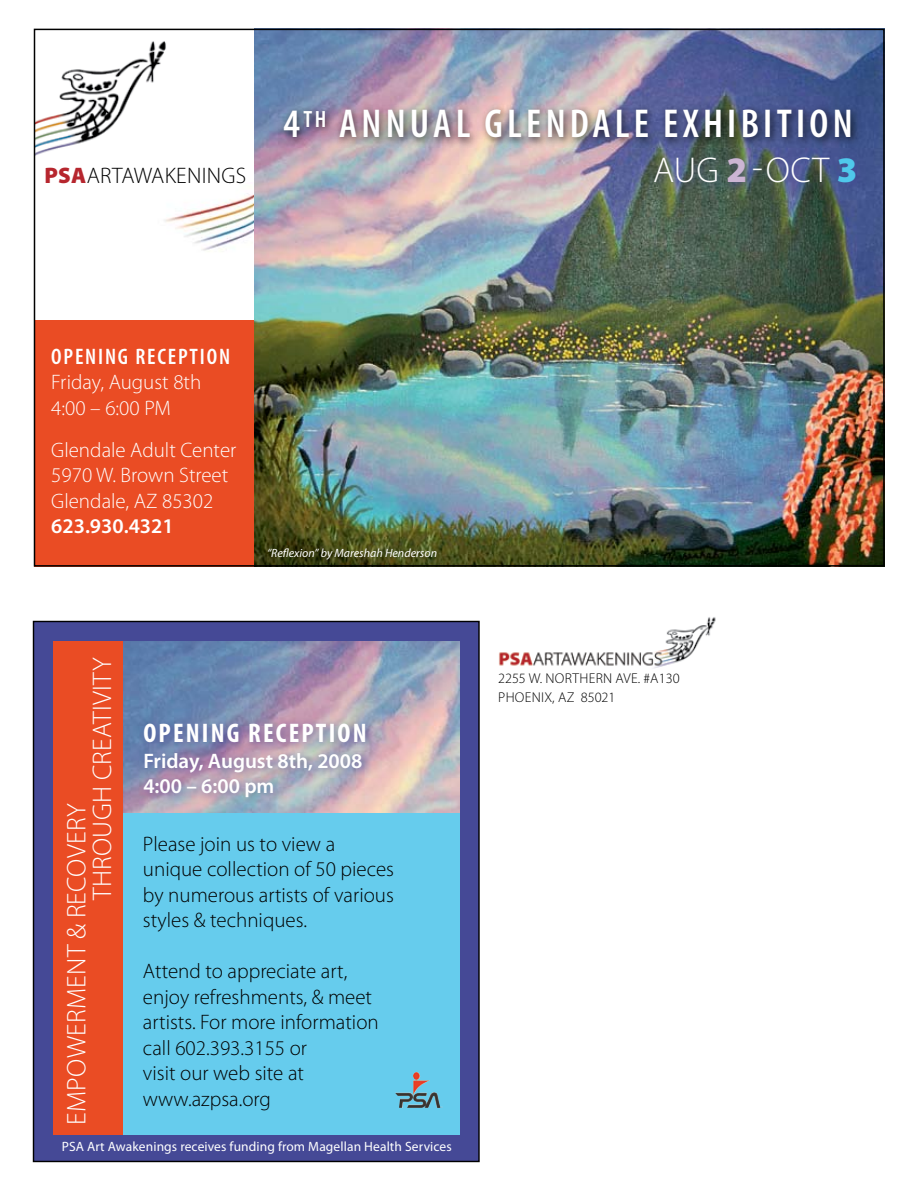
<style>
.page{position:relative;width:918px;height:1188px;background:#fff}
.page>*{position:absolute;margin:0;border:0;box-sizing:border-box;transform-origin:0 0}
.t1{font:600 condensed 40.5px "Myriad Pro";letter-spacing:.105em;color:#fff}
.t2{font:300 36px "Myriad Pro";letter-spacing:.01em;color:#fff}
.t3{font:300 27px/25.5px "Myriad Pro";letter-spacing:.01em;color:#fff}
.t4{font:700 condensed 27px "Myriad Pro";letter-spacing:.08em;color:#fff}
.t5{font:600 condensed 22.5px "Myriad Pro";letter-spacing:.08em;color:#fff}
.t6{font:300 22.5px "Myriad Pro";letter-spacing:.015em;color:#000}
.t7{font:300 21px/25.5px "Myriad Pro";color:#000}
.t8{font:300 21px/25.5px "Myriad Pro";color:#fff}
.t9{font:600 21px/25.5px "Myriad Pro";color:#fff}
.t10{font:300 14.25px/18.6px "Myriad Pro";letter-spacing:.02em;color:#000}
.t11{font:13.5px "Myriad Pro";letter-spacing:.01em;color:#fff}
.t12{font:italic 12px "Myriad Pro";color:#fff}
.s1{font-weight:900;color:#b6262e}
.s2{font-weight:900;color:#ccb5d3}
.s3{font-weight:900;color:#4fc8eb}
</style>
<div class="page">
<img style="left:164px;top:193px;width:90px;height:58px">
<img style="left:37px;top:41px;width:129px;height:114px">
<div style="left:34px;top:320px;width:232px;height:246px;background:#ea4c24"></div>
<img style="left:254px;top:28px;width:631px;height:536px">
<div style="left:277px;top:102px;width:585px;height:47px;background:#000;opacity:.75"></div>
<div style="left:648px;top:151px;width:219px;height:44px;background:#454996;opacity:.75"></div>
<div style="left:33px;top:621px;width:446px;height:540px;background:#454996"></div>
<div style="left:53px;top:641px;width:71px;height:494px;background:#ea4c24"></div>
<img style="left:499px;top:617px;width:217px;height:51px">
<div style="left:123px;top:649px;width:337px;height:486px;background:#66cced"></div>
<img style="left:123px;top:641px;width:337px;height:171px">
<div style="left:137px;top:716px;width:240px;height:92px;background:#454996;opacity:.75"></div>
<img style="left:395px;top:1072px;width:48px;height:36px">
<p class="t6" style="left:44px;top:161px;width:201px"><span class="s1">PSA</span>ArtAwakenings</p>
<h1 class="t1" style="left:283px;top:99px;width:571px">4<sup>TH</sup> ANNUAL GLENDALE EXHIBITION</h1>
<h2 class="t2" style="left:653px;top:149px;width:206px">Aug <span class="s2">2</span>- Oct <span class="s3">3</span></h2>
<p class="t5" style="left:51px;top:342px;width:35px">OPENIN</p>
<p class="t5" style="left:118px;top:342px;width:83px">G RECEPTION</p>
<p class="t8" style="left:51px;top:369px;width:152px">Friday, August 8th<br>4:00 – 6:00 PM</p>
<p class="t8" style="left:51px;top:437px;width:187px">Glendale Adult Center<br>5970 W. Brown Street<br>Glendale, AZ 85302</p>
<p class="t9" style="left:51px;top:513px;width:124px">623.930.4321</p>
<p class="t12" style="left:267px;top:545px;width:172px">“Reflexion” by Mareshah Henderson</p>
<p class="t3" style="left:64px;top:900px;width:244px;text-indent:-225px;rotate:-90deg">Empowerment &amp; Recovery<br>Through Creativity</p>
<p class="t4" style="left:143px;top:716px;width:225px">OPENING RECEPTION</p>
<p class="t9" style="left:143px;top:747px;width:221px">Friday, August 8th, 2008<br>4:00 – 6:00 pm</p>
<p class="t7" style="left:143px;top:831px;width:253px">Please join us to view a unique collection of 50 pieces by numerous artists of various styles &amp; techniques.</p>
<p class="t7" style="left:143px;top:958px;width:237px">Attend to appreciate art, enjoy refreshments, &amp; meet artists. For more information call 602.393.3155 or<br>visit our web site at www.azpsa.org</p>
<p class="t11" style="left:62px;top:1138px;width:392px">PSA Art Awakenings receives funding from Magellan Health Services</p>
<p class="t10" style="left:498px;top:669px;width:183px">2255 W. No rthern Ave. #A130<br>Phoenix, AZ 85021</p>
</div>
